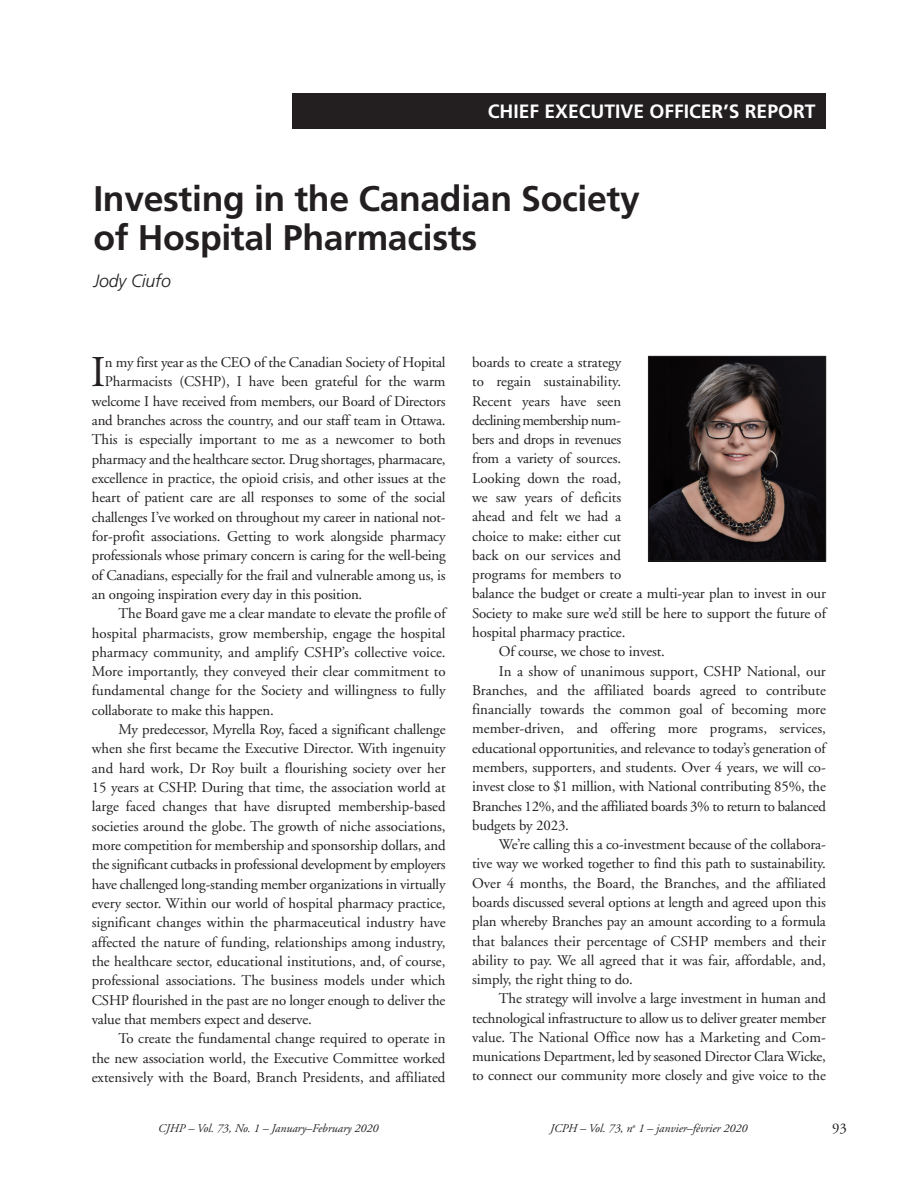
<style>
.page{position:relative;width:918px;height:1188px;background:#fff}
.page>*{position:absolute;margin:0;border:0;box-sizing:border-box;transform-origin:0 0}
.t1{font:43.8px "Adobe Garamond";color:#231f20}
.t2{font:700 35.55px/38.5px "Frutiger";letter-spacing:-.01em;color:#231f20}
.t3{font:700 19.35px "Frutiger";color:#fff}
.t4{font:italic 300 17.85px "Frutiger";letter-spacing:-.01em;color:#231f20}
.t5{font:14.85px "Adobe Garamond";letter-spacing:-.005em;color:#231f20}
.t6{font:14.85px "Adobe Garamond";letter-spacing:-.04em;color:#231f20}
.t7{font:italic 11.85px "Adobe Garamond";color:#231f20}
</style>
<div class="page">
<div style="left:292px;top:93px;width:534px;height:36px;background:#231f20"></div>
<img style="left:650px;top:358px;width:174px;height:201px">
<div style="left:648px;top:356px;width:178px;height:205px;border:1px solid #231f20"></div>
<h3 class="t3" style="left:488px;top:103px;width:330px">CHIEF EXECUTIVE OFFICER’S REPORT</h3>
<h2 class="t2" style="left:93px;top:182px;width:548px">Investing in the Canadian Society of Hospital Pharmacists</h2>
<p class="t4" style="left:93px;top:274px;width:79px">Jody Ciufo</p>
<h1 class="t1" style="left:91px;top:355px;width:16px">I</h1>
<p class="t5" style="left:105px;top:356px;width:342px">n my first year as the CEO of the Canadian Society of Hopital</p>
<p class="t5" style="left:105px;top:376px;width:342px">Pharmacists (CSHP), I have been grateful for the warm</p>
<p class="t5" style="left:92px;top:395px;width:355px">welcome I have received from members, our Board of Directors</p>
<p class="t5" style="left:92px;top:414px;width:355px">and branches across the country, and our staff team in Ottawa.</p>
<p class="t5" style="left:92px;top:434px;width:355px">This is especially important to me as a newcomer to both</p>
<p class="t5" style="left:92px;top:453px;width:355px">pharmacy and the healthcare sector. Drug shortages, pharmacare,</p>
<p class="t5" style="left:92px;top:472px;width:355px">excellence in practice, the opioid crisis, and other issues at the</p>
<p class="t5" style="left:92px;top:492px;width:355px">heart of patient care are all responses to some of the social</p>
<p class="t5" style="left:92px;top:511px;width:355px">challenges I’ve worked on throughout my career in national not-</p>
<p class="t5" style="left:92px;top:530px;width:355px">for-profit associations. Getting to work alongside pharmacy</p>
<p class="t5" style="left:92px;top:550px;width:355px">professionals whose primary concern is caring for the well-being</p>
<p class="t5" style="left:92px;top:569px;width:355px">of Canadians, especially for the frail and vulnerable among us, is</p>
<p class="t5" style="left:92px;top:588px;width:272px">an ongoing inspiration every day in this position.</p>
<p class="t5" style="left:119px;top:608px;width:329px">The Board gave me a clear mandate to elevate the profile of</p>
<p class="t5" style="left:92px;top:627px;width:355px">hospital pharmacists, grow membership, engage the hospital</p>
<p class="t5" style="left:92px;top:646px;width:355px">pharmacy community, and amplify CSHP’s collective voice.</p>
<p class="t5" style="left:92px;top:665px;width:355px">More importantly, they conveyed their clear commitment to</p>
<p class="t5" style="left:92px;top:685px;width:355px">fundamental change for the Society and willingness to fully</p>
<p class="t5" style="left:92px;top:704px;width:183px">collaborate to make this happen.</p>
<p class="t5" style="left:119px;top:723px;width:329px">My predecessor, Myrella Roy, faced a significant challenge</p>
<p class="t5" style="left:92px;top:743px;width:355px">when she first became the Executive Director. With ingenuity</p>
<p class="t5" style="left:92px;top:762px;width:355px">and hard work, Dr Roy built a flourishing society over her</p>
<p class="t5" style="left:92px;top:781px;width:355px">15 years at CSHP. During that time, the association world at</p>
<p class="t5" style="left:92px;top:801px;width:355px">large faced changes that have disrupted membership-based</p>
<p class="t5" style="left:92px;top:820px;width:355px">societies around the globe. The growth of niche associations,</p>
<p class="t5" style="left:92px;top:839px;width:355px">more competition for membership and sponsorship dollars, and</p>
<p class="t5" style="left:92px;top:859px;width:355px">the significant cutbacks in professional development by employers</p>
<p class="t5" style="left:92px;top:878px;width:355px">have challenged long-standing member organizations in virtually</p>
<p class="t5" style="left:92px;top:897px;width:355px">every sector. Within our world of hospital pharmacy practice,</p>
<p class="t5" style="left:92px;top:917px;width:355px">significant changes within the pharmaceutical industry have</p>
<p class="t5" style="left:92px;top:936px;width:355px">affected the nature of funding, relationships among industry,</p>
<p class="t5" style="left:92px;top:955px;width:355px">the healthcare sector, educational institutions, and, of course,</p>
<p class="t5" style="left:92px;top:975px;width:355px">professional associations. The business models under which</p>
<p class="t5" style="left:92px;top:994px;width:355px">CSHP flourished in the past are no longer enough to deliver the</p>
<p class="t5" style="left:92px;top:1013px;width:222px">value that members expect and deserve.</p>
<p class="t5" style="left:118px;top:1033px;width:329px">To create the fundamental change required to operate in</p>
<p class="t5" style="left:92px;top:1052px;width:355px">the new association world, the Executive Committee worked</p>
<p class="t5" style="left:92px;top:1071px;width:355px">extensively with the Board, Branch Presidents, and affiliated</p>
<p class="t5" style="left:472px;top:356px;width:151px">boards to create a strategy</p>
<p class="t5" style="left:472px;top:376px;width:151px">to regain sustainability.</p>
<p class="t5" style="left:472px;top:395px;width:151px">Recent years have seen</p>
<p class="t6" style="left:472px;top:414px;width:150px">declining membership num -</p>
<p class="t5" style="left:472px;top:434px;width:151px">bers and drops in revenues</p>
<p class="t5" style="left:472px;top:453px;width:151px">from a variety of sources.</p>
<p class="t5" style="left:472px;top:472px;width:151px">Looking down the road,</p>
<p class="t5" style="left:472px;top:491px;width:151px">we saw years of deficits</p>
<p class="t5" style="left:472px;top:511px;width:151px">ahead and felt we had a</p>
<p class="t5" style="left:472px;top:530px;width:151px">choice to make: either cut</p>
<p class="t5" style="left:472px;top:549px;width:151px">back on our services and</p>
<p class="t5" style="left:472px;top:568px;width:151px">programs for members to</p>
<p class="t5" style="left:472px;top:588px;width:355px">balance the budget or create a multi-year plan to invest in our</p>
<p class="t5" style="left:472px;top:607px;width:355px">Society to make sure we’d still be here to support the future of</p>
<p class="t5" style="left:472px;top:626px;width:155px">hospital pharmacy practice.</p>
<p class="t5" style="left:499px;top:646px;width:167px">Of course, we chose to invest.</p>
<p class="t5" style="left:499px;top:665px;width:329px">In a show of unanimous support, CSHP National, our</p>
<p class="t5" style="left:472px;top:684px;width:355px">Branches, and the affiliated boards agreed to contribute</p>
<p class="t5" style="left:472px;top:703px;width:355px">financially towards the common goal of becoming more</p>
<p class="t5" style="left:472px;top:723px;width:355px">member-driven, and offering more programs, services,</p>
<p class="t5" style="left:472px;top:742px;width:355px">educational opportunities, and relevance to today’s generation of</p>
<p class="t5" style="left:472px;top:761px;width:355px">members, supporters, and students. Over 4 years, we will co-</p>
<p class="t5" style="left:472px;top:781px;width:355px">invest close to $1 million, with National contributing 85%, the</p>
<p class="t5" style="left:472px;top:800px;width:355px">Branches 12%, and the affiliated boards 3% to return to balanced</p>
<p class="t5" style="left:472px;top:819px;width:98px">budgets by 2023.</p>
<p class="t5" style="left:499px;top:838px;width:328px">We’re calling this a co-investment because of the collabora-</p>
<p class="t5" style="left:472px;top:858px;width:355px">tive way we worked together to find this path to sustainability.</p>
<p class="t5" style="left:472px;top:877px;width:355px">Over 4 months, the Board, the Branches, and the affiliated</p>
<p class="t5" style="left:472px;top:896px;width:355px">boards discussed several options at length and agreed upon this</p>
<p class="t5" style="left:472px;top:916px;width:355px">plan whereby Branches pay an amount according to a formula</p>
<p class="t5" style="left:472px;top:935px;width:355px">that balances their percentage of CSHP members and their</p>
<p class="t5" style="left:472px;top:954px;width:355px">ability to pay. We all agreed that it was fair, affordable, and,</p>
<p class="t5" style="left:472px;top:973px;width:162px">simply, the right thing to do.</p>
<p class="t5" style="left:499px;top:993px;width:329px">The strategy will involve a large investment in human and</p>
<p class="t5" style="left:472px;top:1012px;width:355px">technological infrastructure to allow us to deliver greater member</p>
<p class="t5" style="left:472px;top:1031px;width:355px">value. The National Office now has a Marketing and Com -</p>
<p class="t5" style="left:472px;top:1051px;width:355px">munications Department, led by seasoned Director Clara Wicke,</p>
<p class="t5" style="left:472px;top:1070px;width:355px">to connect our community more closely and give voice to the</p>
<p class="t7" style="left:158px;top:1123px;width:222px">CJHP – Vol. 73, No. 1 – January–February 2020</p>
<p class="t7" style="left:550px;top:1123px;width:199px">JCPH – Vol. 73, n<sup>o</sup> 1 – janvier–février 2020</p>
<p class="t5" style="left:832px;top:1123px;width:16px">93</p>
</div>
